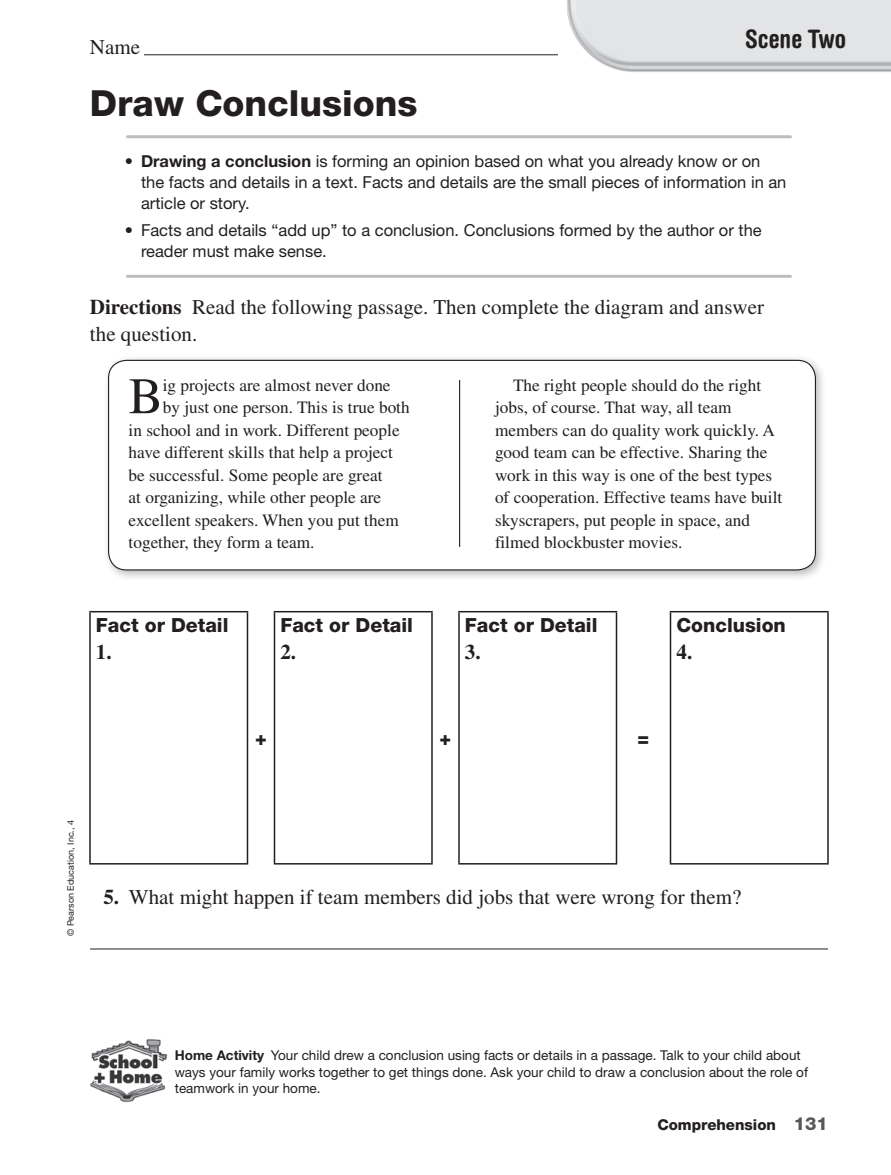
<style>
.page{position:relative;width:891px;height:1175px;background:#fff}
.page>*{position:absolute;margin:0;border:0;box-sizing:border-box;transform-origin:0 0}
.t1{font:51.3px "Times LT Std";color:#231f20}
.t2{font:800 36px "Helvetica Neue LT Std";color:#231f20}
.t3{font:700 condensed 25.5px "Helvetica Rounded LT Std";color:#231f20}
.t4{font:21px/27px "Times LT Std";color:#231f20}
.t5{font:700 21px "Times LT Std";color:#231f20}
.t6{font:800 19.5px "Helvetica Neue LT Std";color:#231f20}
.t7{font:17.25px/22.5px "Times LT Std";color:#231f20}
.t8{font:16.5px/21px "Helvetica Neue LT Std";color:#231f20}
.t9{font:800 15px "Helvetica Neue LT Std";color:#231f20}
.t10{font:13.5px/16.5px "Helvetica Neue LT Std";color:#231f20}
.t11{font:9px "Helvetica Neue LT Std";color:#231f20}
.s1{font-weight:700}
.s2{font-size:18px;color:#57585a}
</style>
<div class="page">
<img style="left:555px;top:0;width:336px;height:72px">
<img style="left:90px;top:1039px;width:78px;height:64px">
<hr style="left:144px;top:54px;width:414px;height:1px;background:#231f20">
<hr style="left:90px;top:948px;width:738px;height:1px;background:#231f20">
<hr style="left:127px;top:135px;width:663px;height:3px;background:#bcbdc0">
<hr style="left:127px;top:275px;width:663px;height:3px;background:#bcbdc0">
<div style="left:103px;top:354px;width:724px;height:227px;background:#231f20;opacity:.3"></div>
<div style="left:109px;top:360px;width:706px;height:210px;background:#fff;border-radius:18px"></div>
<div style="left:108px;top:360px;width:708px;height:210px;border:1px solid #231f20;border-radius:18px"></div>
<hr style="left:459px;top:380px;width:1px;height:167px;background:#231f20">
<hr style="left:89px;top:611px;width:159px;height:1px;background:#231f20">
<hr style="left:89px;top:612px;width:2px;height:251px;background:#231f20">
<hr style="left:247px;top:612px;width:1px;height:251px;background:#231f20">
<hr style="left:274px;top:611px;width:159px;height:1px;background:#231f20">
<hr style="left:274px;top:612px;width:1px;height:251px;background:#231f20">
<hr style="left:431px;top:612px;width:2px;height:251px;background:#231f20">
<hr style="left:458px;top:611px;width:159px;height:1px;background:#231f20">
<hr style="left:458px;top:612px;width:2px;height:251px;background:#231f20">
<hr style="left:616px;top:612px;width:1px;height:251px;background:#231f20">
<hr style="left:670px;top:611px;width:159px;height:1px;background:#231f20">
<hr style="left:670px;top:612px;width:1px;height:251px;background:#231f20">
<hr style="left:827px;top:612px;width:2px;height:251px;background:#231f20">
<hr style="left:89px;top:863px;width:159px;height:1px;background:#231f20">
<hr style="left:274px;top:863px;width:159px;height:1px;background:#231f20">
<hr style="left:458px;top:863px;width:159px;height:1px;background:#231f20">
<hr style="left:670px;top:863px;width:159px;height:1px;background:#231f20">
<p class="t4" style="left:90px;top:34px;width:52px">Name</p>
<p class="t3" style="left:745px;top:23px;width:102px">Scene Two</p>
<p class="t2" style="left:90px;top:81px;width:329px">Draw Conclusions</p>
<p class="t8" style="left:141px;top:150px;width:647px;text-indent:-16px">• <span class="s1">Drawing a conclusion</span> is forming an opinion based on what you already know or on the facts and details in a text. Facts and details are the small pieces of information in an article or story.</p>
<p class="t8" style="left:141px;top:219px;width:622px;text-indent:-16px">• Facts and details “add up” to a conclusion. Conclusions formed by the author or the reader must make sense.</p>
<p class="t4" style="left:90px;top:293px;width:676px"><span class="s1">Directions</span> Read the following passage. Then complete the diagram and answer the question.</p>
<p class="t1" style="left:129px;top:367px;width:36px">B</p>
<p class="t7" style="left:163px;top:373px;width:229px">ig projects are almost never done</p>
<p class="t7" style="left:495px;top:373px;width:289px;text-indent:18px">The right people should do the right jobs, of course. That way, all team members can do quality work quickly. A good team can be effective. Sharing the work in this way is one of the best types of cooperation. Effective teams have built skyscrapers, put people in space, and filmed blockbuster movies.</p>
<p class="t7" style="left:163px;top:396px;width:248px">by just one person. This is true both</p>
<p class="t7" style="left:129px;top:418px;width:273px">in school and in work. Different people</p>
<p class="t7" style="left:129px;top:441px;width:266px">have different skills that help a project</p>
<p class="t7" style="left:129px;top:463px;width:255px">be successful. Some people are great</p>
<p class="t7" style="left:129px;top:486px;width:254px">at organizing, while other people are</p>
<p class="t7" style="left:129px;top:508px;width:272px">excellent speakers. When you put them</p>
<p class="t7" style="left:129px;top:531px;width:187px">together, they form a team.</p>
<p class="t6" style="left:96px;top:613px;width:134px">Fact or Detail</p>
<p class="t5" style="left:96px;top:639px;width:17px">1.</p>
<p class="t6" style="left:280px;top:613px;width:134px">Fact or Detail</p>
<p class="t5" style="left:280px;top:639px;width:17px">2.</p>
<p class="t6" style="left:465px;top:613px;width:134px">Fact or Detail</p>
<p class="t5" style="left:465px;top:639px;width:17px">3.</p>
<p class="t6" style="left:676px;top:613px;width:111px">Conclusion</p>
<p class="t5" style="left:676px;top:639px;width:17px">4.</p>
<p class="t6" style="left:255px;top:726px;width:13px">+</p>
<p class="t6" style="left:440px;top:726px;width:13px">+</p>
<p class="t6" style="left:638px;top:726px;width:13px">=</p>
<p class="t11" style="left:65px;top:936px;width:118px;rotate:-90deg">© Pearson Education, Inc., 4</p>
<p class="t4" style="left:103px;top:883px;width:639px"><span class="s1">5.</span> What might happen if team members did jobs that were wrong for them?</p>
<p class="t10" style="left:175px;top:1047px;width:635px"><span class="s1">Home Activity</span> Your child drew a conclusion using facts or details in a passage. Talk to your child about ways your family works together to get things done. Ask your child to draw a conclusion about the role of teamwork in your home.</p>
<p class="t9" style="left:657px;top:1115px;width:172px">Comprehension <span class="s2">131</span></p>
</div>
